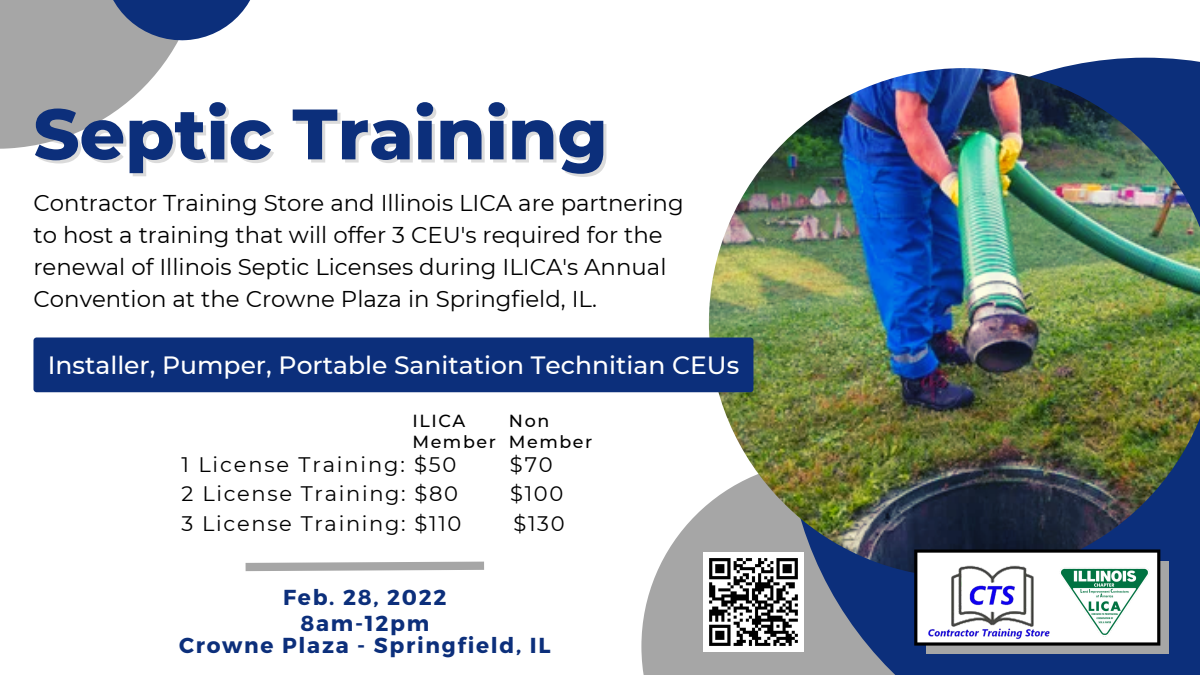
<style>
.page{position:relative;width:1200px;height:675px;background:#fff}
.page>*{position:absolute;margin:0;border:0;box-sizing:border-box;transform-origin:0 0}
.t1{font:800 71.2px "Montserrat";color:#0c2f7b}
.t2{font:500 25px "Montserrat";color:#fff}
.t3{font:22.8px/31.9px "Montserrat";color:#000}
.t4{font:700 21.7px "Montserrat";letter-spacing:.08em;color:#0c2f7b}
.t5{font:21px "Montserrat";letter-spacing:.08em;color:#000}
.t6{font:500 17.5px "Montserrat";letter-spacing:.09em;color:#000}
</style>
<div class="page">
<svg style="left:641px;top:503px;width:145px;height:172px;fill:#a6a6a6"></svg>
<svg style="left:786px;top:58px;width:414px;height:617px;background:#4f6596"></svg>
<img style="left:709px;top:68px;width:491px;height:510px">
<svg style="left:0;top:0;width:176px;height:149px;fill:#a6a6a6"></svg>
<svg style="left:99px;top:0;width:151px;height:45px"></svg>
<div style="left:33px;top:338px;width:720px;height:54px;background:#0c2f7b;border-radius:3px"></div>
<div style="left:926px;top:562px;width:243px;height:92px;background:#a6a6a6"></div>
<svg style="left:914px;top:549px;width:246px;height:97px"></svg>
<img style="left:1059px;top:567px;width:90px;height:70px">
<img style="left:925px;top:565px;width:124px;height:74px">
<svg style="left:245px;top:561px;width:239px;height:11px"></svg>
<img style="left:704px;top:552px;width:99px;height:100px">
<p class="t1" style="left:33px;top:90px;width:576px">Septic Training</p>
<p class="t3" style="left:33px;top:187px;width:652px">Contractor Training Store and Illinois LICA are partnering to host a training that will offer 3 CEU's required for the renewal of Illinois Septic Licenses during ILICA's Annual Convention at the Crowne Plaza in Springfield, IL.</p>
<p class="t2" style="left:48px;top:349px;width:693px">Installer, Pumper, Portable Sanitation Technitian CEUs</p>
<p class="t6" style="left:412px;top:410px;width:54px">ILICA</p>
<p class="t6" style="left:412px;top:431px;width:85px">Member</p>
<p class="t6" style="left:509px;top:410px;width:42px">Non</p>
<p class="t6" style="left:509px;top:431px;width:85px">Member</p>
<p class="t5" style="left:182px;top:452px;width:276px">1 License Training: $50</p>
<p class="t5" style="left:510px;top:452px;width:44px">$70</p>
<p class="t5" style="left:182px;top:481px;width:278px">2 License Training: $80</p>
<p class="t5" style="left:510px;top:481px;width:55px">$100</p>
<p class="t5" style="left:182px;top:510px;width:281px">3 License Training: $110</p>
<p class="t5" style="left:513px;top:510px;width:53px">$130</p>
<p class="t4" style="left:283px;top:583px;width:165px">Feb. 28, 2022</p>
<p class="t4" style="left:300px;top:610px;width:130px">8am-12pm</p>
<p class="t4" style="left:179px;top:631px;width:373px">Crowne Plaza - Springfield, IL</p>
</div>
